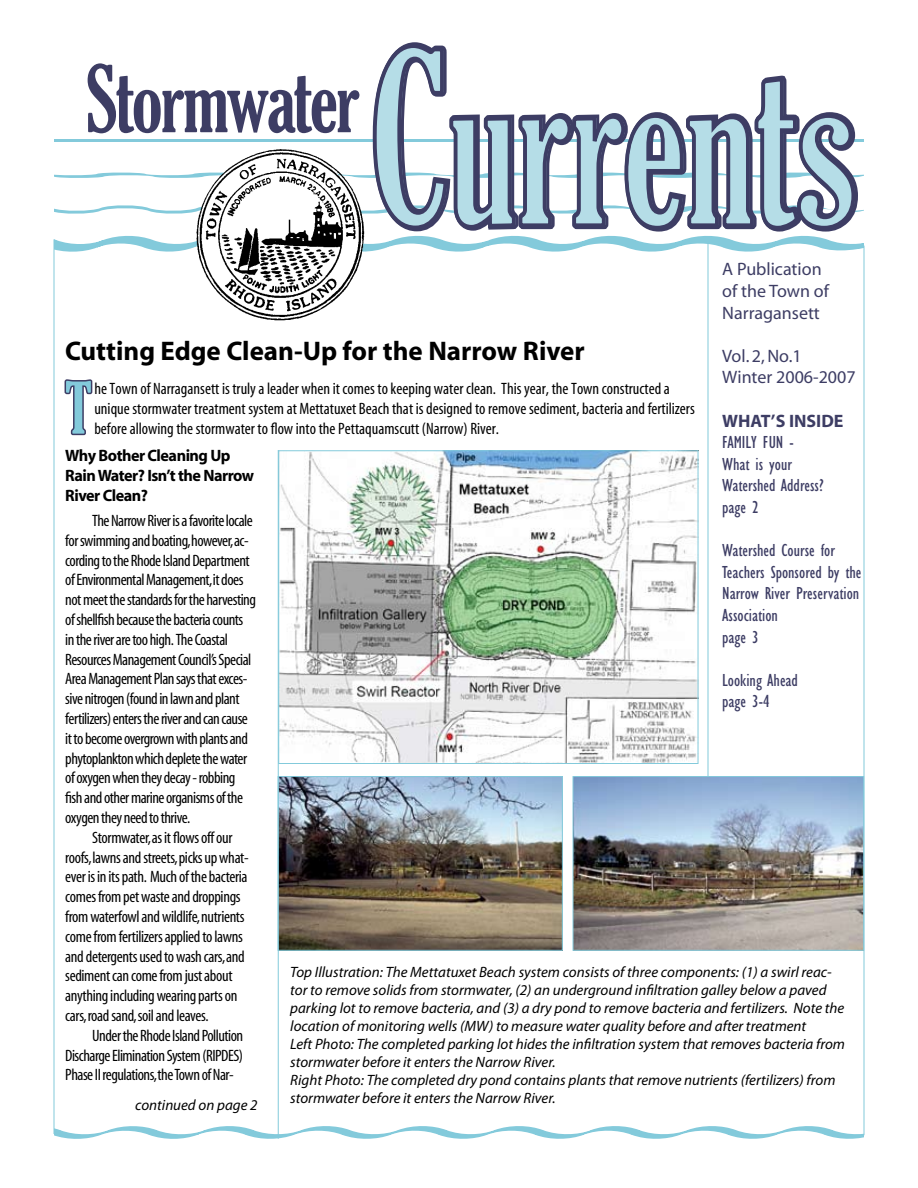
<style>
.page{position:relative;width:918px;height:1188px;background:#fff}
.page>*{position:absolute;margin:0;border:0;box-sizing:border-box;transform-origin:0 0}
.t1{font:extra-condensed 233.55px "Gloucester";color:#b5dde7;scale:.87 1}
.t2{font:extra-condensed 90px "Gloucester";letter-spacing:-.02em;color:#3d3d64}
.t3{font:extra-condensed 68.55px "Gloucester";color:#83cadb}
.t4{font:700 27px "Myriad";color:#000}
.t5{font:condensed 18px/21.6px "Gill Sans";color:#3d3d64}
.t6{font:18px/21.6px "Myriad";color:#3d3d64}
.t7{font:700 18px "Myriad";color:#3d3d64}
.t8{font:condensed 16.5px/19.8px "Myriad";letter-spacing:-.03em;color:#000}
.t9{font:condensed 16.5px/19.8px "Myriad";color:#000}
.t10{font:700 16.5px/19.8px "Myriad";letter-spacing:-.03em;color:#000}
.t11{font:italic 15px/18px "Myriad Pro";color:#000}
</style>
<div class="page">
<svg style="left:54px;top:42px;width:810px;height:209px"></svg>
<hr style="left:864px;top:246px;width:1px;height:889px;background:#83cadb">
<hr style="left:708px;top:239px;width:1px;height:621px;background:#83cadb">
<hr style="left:54px;top:239px;width:1px;height:895px;background:#83cadb">
<img style="left:190px;top:145px;width:181px;height:176px">
<svg style="left:54px;top:1126px;width:810px;height:13px"></svg>
<svg style="left:64px;top:379px;width:29px;height:57px"></svg>
<img style="left:575px;top:778px;width:287px;height:171px">
<div style="left:573px;top:776px;width:291px;height:175px;border:1px solid #83cadb"></div>
<img style="left:280px;top:778px;width:281px;height:171px">
<div style="left:278px;top:776px;width:285px;height:175px;border:1px solid #83cadb"></div>
<img style="left:280px;top:452px;width:416px;height:310px">
<hr style="left:278px;top:450px;width:1px;height:689px;background:#83cadb">
<h2 class="t2" style="left:86px;top:48px;width:276px">Stormwater</h2>
<h1 class="t1" style="left:370px;top:6px;width:561px">Currents</h1>
<p class="t6" style="left:722px;top:259px;width:108px">A Publication of the Town of<br>Narragansett</p>
<p class="t6" style="left:722px;top:346px;width:135px">Vol. 2, No.1<br>Winter 2006-2007</p>
<p class="t7" style="left:722px;top:411px;width:123px">What’s Inside</p>
<p class="t5" style="left:722px;top:432px;width:103px">Family Fun -<br>What is your<br>Watershed Address? page 2</p>
<p class="t5" style="left:722px;top:540px;width:141px">Watershed Course for<br>Teachers Sponsored by the<br>Narrow River Preservation<br>Association<br>page 3</p>
<p class="t5" style="left:722px;top:670px;width:77px">Looking Ahead page 3-4</p>
<h3 class="t4" style="left:65px;top:337px;width:521px">Cutting Edge Clean-Up for the Narrow River</h3>
<h3 class="t3" style="left:65px;top:369px;width:28px">T</h3>
<p class="t9" style="left:94px;top:379px;width:602px">he Town of Narragansett is truly a leader when it comes to keeping water clean. This year, the Town constructed a unique stormwater treatment system at Mettatuxet Beach that is designed to remove sediment, bacteria and fertilizers before allowing the stormwater to flow into the Pettaquamscutt (Narrow) River.</p>
<p class="t10" style="left:65px;top:446px;width:190px">Why Bother Cleaning Up<br>Rain Water? Isn’t the Narrow<br>River Clean?</p>
<p class="t8" style="left:65px;top:511px;width:192px;text-indent:27px">The Narrow River is a favorite locale for swimming and boating,however,ac&shy;cording to the Rhode Island Department of Environmental Management,it does not meet the standards for the harvesting of shellfish because the bacteria counts in the river are too high. The Coastal Resources Management Council’s Special Area Management Plan says that exces&shy;sive nitrogen (found in lawn and plant fertilizers) enters the river and can cause it to become overgrown with plants and phytoplankton which deplete the water of oxygen when they decay - robbing fish and other marine organisms of the oxygen they need to thrive.</p>
<p class="t8" style="left:65px;top:828px;width:185px;text-indent:27px">Stormwater,as it flows off our roofs,lawns and streets,picks up what&shy;ever is in its path. Much of the bacteria comes from pet waste and droppings from waterfowl and wildlife,nutrients come from fertilizers applied to lawns and detergents used to wash cars,and sediment can come from just about anything including wearing parts on cars,road sand,soil and leaves.</p>
<p class="t8" style="left:65px;top:1026px;width:179px;text-align:justify;text-indent:27px">Under the Rhode Island Pollution Discharge Elimination System (RIPDES)<br>Phase II regulations,the Town of Nar-</p>
<p class="t11" style="left:135px;top:1096px;width:124px">continued on page 2</p>
<p class="t11" style="left:290px;top:963px;width:556px">Top Illustration: The Mettatuxet Beach system consists of three components: (1) a swirl reac&shy;tor to remove solids from stormwater, (2) an underground infiltration galley below a paved parking lot to remove bacteria, and (3) a dry pond to remove bacteria and fertilizers. Note the location of monitoring wells (MW) to measure water quality before and after treatment<br>Left Photo: The completed parking lot hides the infiltration system that removes bacteria from stormwater before it enters the Narrow River.<br>Right Photo: The completed dry pond contains plants that remove nutrients (fertilizers) from stormwater before it enters the Narrow River.</p>
</div>
